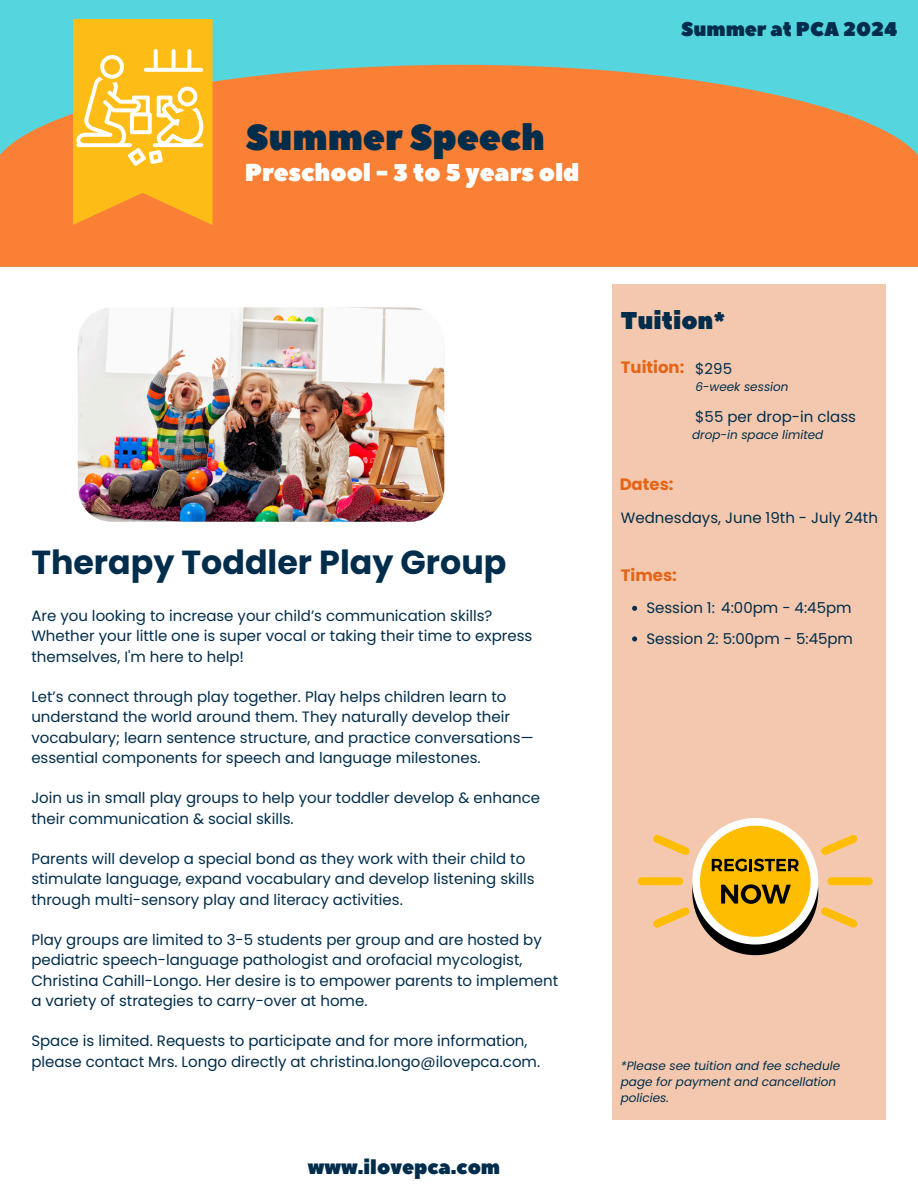
<style>
.page{position:relative;width:918px;height:1188px;background:#fff}
.page>*{position:absolute;margin:0;border:0;box-sizing:border-box;transform-origin:0 0}
.t1{font:36.3px "Peace Sans";color:#002d4b}
.t2{font:700 33.3px "Poppins";color:#002d4b}
.t3{font:24.3px "Peace Sans";color:#fff}
.t4{font:24.3px "Peace Sans";color:#002d4b}
.t5{font:19.8px "Peace Sans";color:#002d4b}
.t6{font:700 16.5px "Poppins";color:#e46518}
.t7{font:15px/20.2px "Poppins";color:#002d4b}
.t8{font:italic 12px "Poppins";color:#002d4b}
</style>
<div class="page">
<div style="left:0;top:0;width:918px;height:267px;background:#55d5dd"></div>
<svg style="left:0;top:65px;width:918px;height:202px;background:#e98846"></svg>
<div style="left:612px;top:284px;width:274px;height:835px;background:#f4c8ae"></div>
<div style="left:827px;top:877px;width:46px;height:8px;background:#ffbd02;border-radius:4px"></div>
<div style="left:638px;top:877px;width:45px;height:8px;background:#ffbd02;border-radius:4px"></div>
<svg style="left:653px;top:818px;width:205px;height:137px"></svg>
<img style="left:78px;top:307px;width:366px;height:215px;border-radius:34px">
<svg style="left:73px;top:19px;width:140px;height:206px;background:#fdc037"></svg>
<svg style="left:632px;top:606px;width:5px;height:5px"></svg>
<svg style="left:632px;top:636px;width:5px;height:5px"></svg>
<h2 class="t1" style="left:246px;top:113px;width:300px">Summer Speech</h2>
<h3 class="t3" style="left:245px;top:156px;width:336px">Preschool - 3 to 5 years old</h3>
<h5 class="t5" style="left:681px;top:16px;width:218px">Summer at PCA 2024</h5>
<p class="t2" style="left:31px;top:539px;width:477px">Therapy Toddler Play Group</p>
<p class="t7" style="left:31px;top:606px;width:503px">Are you looking to increase your child’s communication skills?<br>Whether your little one is super vocal or taking their time to express themselves, I'm here to help!</p>
<p class="t7" style="left:31px;top:687px;width:504px">Let’s connect through play together. Play helps children learn to understand the world around them. They naturally develop their vocabulary; learn sentence structure, and practice conversations— essential components for speech and language milestones.</p>
<p class="t7" style="left:31px;top:788px;width:510px">Join us in small play groups to help your toddler develop &amp; enhance their communication &amp; social skills.</p>
<h6 class="t7" style="left:31px;top:849px;width:505px">Parents will develop a special bond as they work with their child to stimulate language, expand vocabulary and develop listening skills through multi-sensory play and literacy activities.</h6>
<p class="t7" style="left:31px;top:930px;width:528px">Play groups are limited to 3-5 students per group and are hosted by pediatric speech-language pathologist and orofacial mycologist, Christina Cahill-Longo. Her desire is to empower parents to implement a variety of strategies to carry-over at home.</p>
<p class="t7" style="left:31px;top:1031px;width:510px">Space is limited. Requests to participate and for more information, please contact Mrs. Longo directly at christina.longo@ilovepca.com.</p>
<h6 class="t5" style="left:308px;top:1154px;width:194px">www.ilovepca.com</h6>
<h4 class="t4" style="left:621px;top:304px;width:106px">Tuition*</h4>
<h1 class="t6" style="left:621px;top:356px;width:65px">Tuition:</h1>
<p class="t7" style="left:695px;top:358px;width:38px">$295</p>
<p class="t8" style="left:695px;top:378px;width:95px">6-week session</p>
<p class="t6" style="left:620px;top:473px;width:55px">Dates:</p>
<p class="t7" style="left:695px;top:407px;width:162px">$55 per drop-in class</p>
<p class="t8" style="left:692px;top:427px;width:133px">drop-in space limited</p>
<p class="t7" style="left:621px;top:507px;width:259px">Wednesdays, June 19th - July 24th</p>
<p class="t6" style="left:621px;top:564px;width:58px">Times:</p>
<p class="t7" style="left:646px;top:598px;width:207px">Session 1: 4:00pm - 4:45pm</p>
<p class="t7" style="left:646px;top:629px;width:208px">Session 2: 5:00pm - 5:45pm</p>
<p class="t8" style="left:621px;top:1057px;width:221px">*Please see tuition and fee schedule</p>
<h3 class="t8" style="left:621px;top:1073px;width:217px">page for payment and cancellation</h3>
<h6 class="t8" style="left:621px;top:1089px;width:50px">policies.</h6>
</div>
